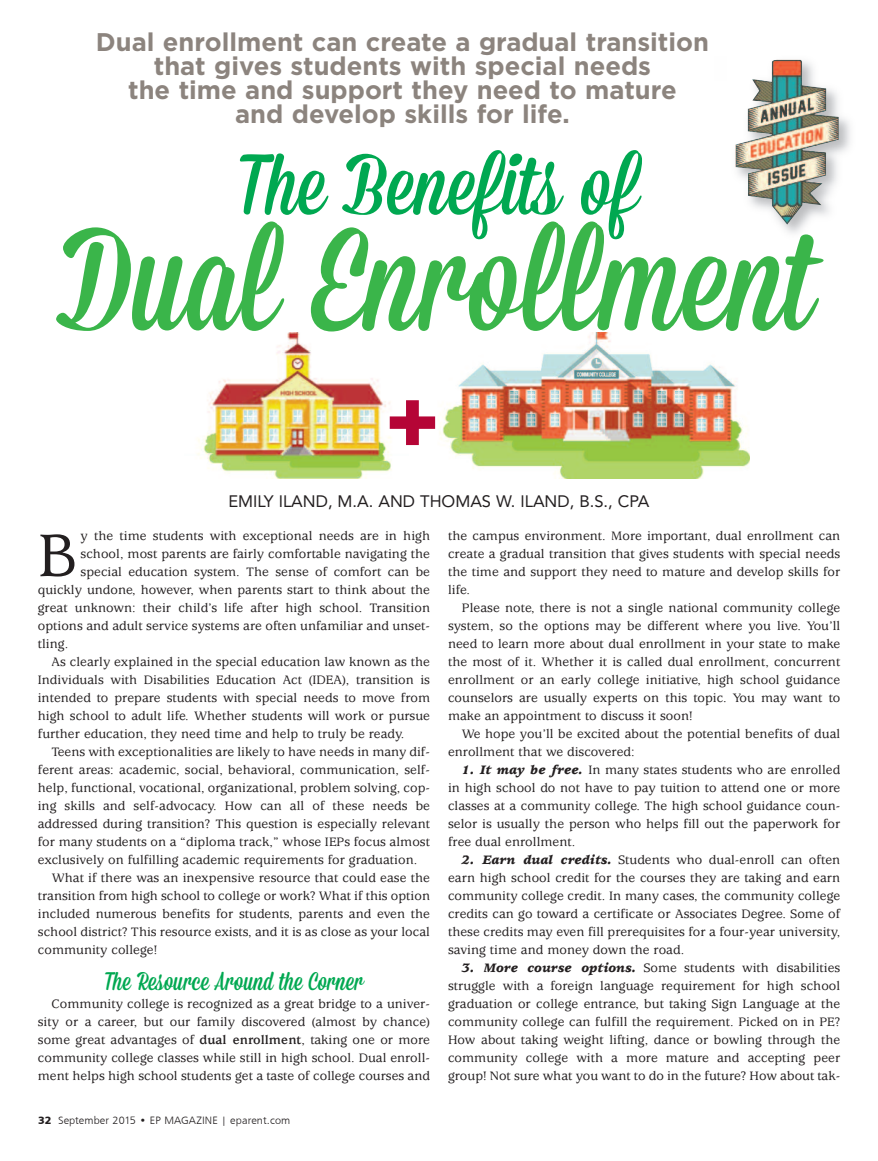
<style>
.page{position:relative;width:878px;height:1161px;background:#fff}
.page>*{position:absolute;margin:0;border:0;box-sizing:border-box;transform-origin:0 0}
.t1{font:144px "Mission Script";color:#3ab54a}
.t2{font:700 90px "Gotham";color:#b50536}
.t3{font:85.5px "Mission Script";color:#00a851}
.t4{font:500 66.15px "Usherwood";color:#231f20}
.t5{font:700 25.5px/24.3px "Gotham";color:#8c847e;text-align:center}
.t6{font:25.5px "Mission Script";letter-spacing:.005em;color:#00a851}
.t7{font:16.5px "Avenir";color:#231f20}
.t8{font:500 13.5px/18px "Usherwood";letter-spacing:.005em;color:#231f20;text-align:justify}
.t9{font:11.25px "Frutus T Light";letter-spacing:.01em;color:#231f20}
.s1{font-weight:700}
.s2{font-family:"Frutus T Bold"}
.s3{font-weight:900;font-style:italic}
</style>
<div class="page">
<img style="left:197px;top:332px;width:552px;height:147px">
<img style="left:708px;top:114px;width:142px;height:160px">
<img style="left:735px;top:59px;width:103px;height:122px">
<h3 class="t5" style="left:96px;top:30px;width:614px">Dual enrollment can create a gradual transition that gives students with special needs<br>the time and support they need to mature<br>and develop skills for life.</h3>
<h3 class="t3" style="left:238px;top:133px;width:402px">The Benefits of</h3>
<h1 class="t1" style="left:62px;top:194px;width:754px">Dual Enrollment</h1>
<h2 class="t2" style="left:383px;top:371px;width:59px">+</h2>
<p class="t7" style="left:228px;top:495px;width:422px">EMILY ILAND, M.A. AND THOMAS W. ILAND, B.S., CPA</p>
<h3 class="t4" style="left:38px;top:531px;width:41px">B</h3>
<p class="t8" style="left:81px;top:528px;width:351px">y the time students with exceptional needs are in high</p>
<p class="t8" style="left:81px;top:546px;width:351px">school, most parents are fairly comfortable navigating the</p>
<p class="t8" style="left:81px;top:564px;width:351px">special education system. The sense of comfort can be</p>
<p class="t8" style="left:38px;top:582px;width:393px">quickly undone, however, when parents start to think about the</p>
<p class="t8" style="left:38px;top:600px;width:393px">great unknown: their child’s life after high school. Transition</p>
<p class="t8" style="left:38px;top:618px;width:393px">options and adult service systems are often unfamiliar and unset-</p>
<p class="t8" style="left:38px;top:636px;width:32px">tling.</p>
<p class="t8" style="left:52px;top:654px;width:380px">As clearly explained in the special education law known as the</p>
<p class="t8" style="left:38px;top:672px;width:393px">Individuals with Disabilities Education Act (IDEA), transition is</p>
<p class="t8" style="left:38px;top:690px;width:393px">intended to prepare students with special needs to move from</p>
<p class="t8" style="left:38px;top:708px;width:393px">high school to adult life. Whether students will work or pursue</p>
<p class="t8" style="left:38px;top:726px;width:368px">further education, they need time and help to truly be ready.</p>
<p class="t8" style="left:52px;top:744px;width:380px">Teens with exceptionalities are likely to have needs in many dif-</p>
<p class="t8" style="left:38px;top:762px;width:393px">ferent areas: academic, social, behavioral, communication, self-</p>
<p class="t8" style="left:38px;top:780px;width:393px">help, functional, vocational, organizational, problem solving, cop-</p>
<p class="t8" style="left:38px;top:798px;width:393px">ing skills and self-advocacy. How can all of these needs be</p>
<p class="t8" style="left:38px;top:816px;width:393px">addressed during transition? This question is especially relevant</p>
<p class="t8" style="left:38px;top:834px;width:393px">for many students on a “diploma track,” whose IEPs focus almost</p>
<p class="t8" style="left:38px;top:852px;width:381px">exclusively on fulfilling academic requirements for graduation.</p>
<p class="t8" style="left:52px;top:870px;width:380px">What if there was an inexpensive resource that could ease the</p>
<p class="t8" style="left:38px;top:888px;width:393px">transition from high school to college or work? What if this option</p>
<p class="t8" style="left:38px;top:906px;width:393px">included numerous benefits for students, parents and even the</p>
<p class="t8" style="left:38px;top:924px;width:393px">school district? This resource exists, and it is as close as your local</p>
<p class="t8" style="left:38px;top:942px;width:121px">community college!</p>
<h3 class="t6" style="left:105px;top:966px;width:260px">The Resource Around the Corner</h3>
<p class="t8" style="left:38px;top:996px;width:394px;text-indent:14px">Community college is recognized as a great bridge to a univer&shy;sity or a career, but our family discovered (almost by chance) some great advantages of <span class="s1">dual enrollment</span>, taking one or more community college classes while still in high school. Dual enroll&shy;ment helps high school students get a taste of college courses and</p>
<p class="t9" style="left:38px;top:1116px;width:254px"><span class="s2">32</span> September 2015 • EP MAGAZINE | eparent.com</p>
<p class="t8" style="left:448px;top:528px;width:393px">the campus environment. More important, dual enrollment can create a gradual transition that gives students with special needs the time and support they need to mature and develop skills for life.</p>
<p class="t8" style="left:448px;top:600px;width:393px;text-indent:14px">Please note, there is not a single national community college system, so the options may be different where you live. You’ll need to learn more about dual enrollment in your state to make the most of it. Whether it is called dual enrollment, concurrent enrollment or an early college initiative, high school guidance counselors are usually experts on this topic. You may want to make an appointment to discuss it soon!</p>
<p class="t8" style="left:448px;top:726px;width:393px;text-indent:14px">We hope you’ll be excited about the potential benefits of dual enrollment that we discovered:</p>
<p class="t8" style="left:448px;top:762px;width:393px;text-indent:14px"><span class="s3">1. It may be free.</span> In many states students who are enrolled in high school do not have to pay tuition to attend one or more classes at a community college. The high school guidance coun&shy;selor is usually the person who helps fill out the paperwork for free dual enrollment.</p>
<p class="t8" style="left:448px;top:852px;width:393px;text-indent:14px"><span class="s3">2. Earn dual credits.</span> Students who dual-enroll can often earn high school credit for the courses they are taking and earn community college credit. In many cases, the community college credits can go toward a certificate or Associates Degree. Some of these credits may even fill prerequisites for a four-year university, saving time and money down the road.</p>
<p class="t8" style="left:448px;top:960px;width:393px;text-indent:14px"><span class="s3">3. More course options.</span> Some students with disabilities struggle with a foreign language requirement for high school graduation or college entrance, but taking Sign Language at the community college can fulfill the requirement. Picked on in PE?<br>How about taking weight lifting, dance or bowling through the community college with a more mature and accepting peer group! Not sure what you want to do in the future? How about tak-</p>
</div>
